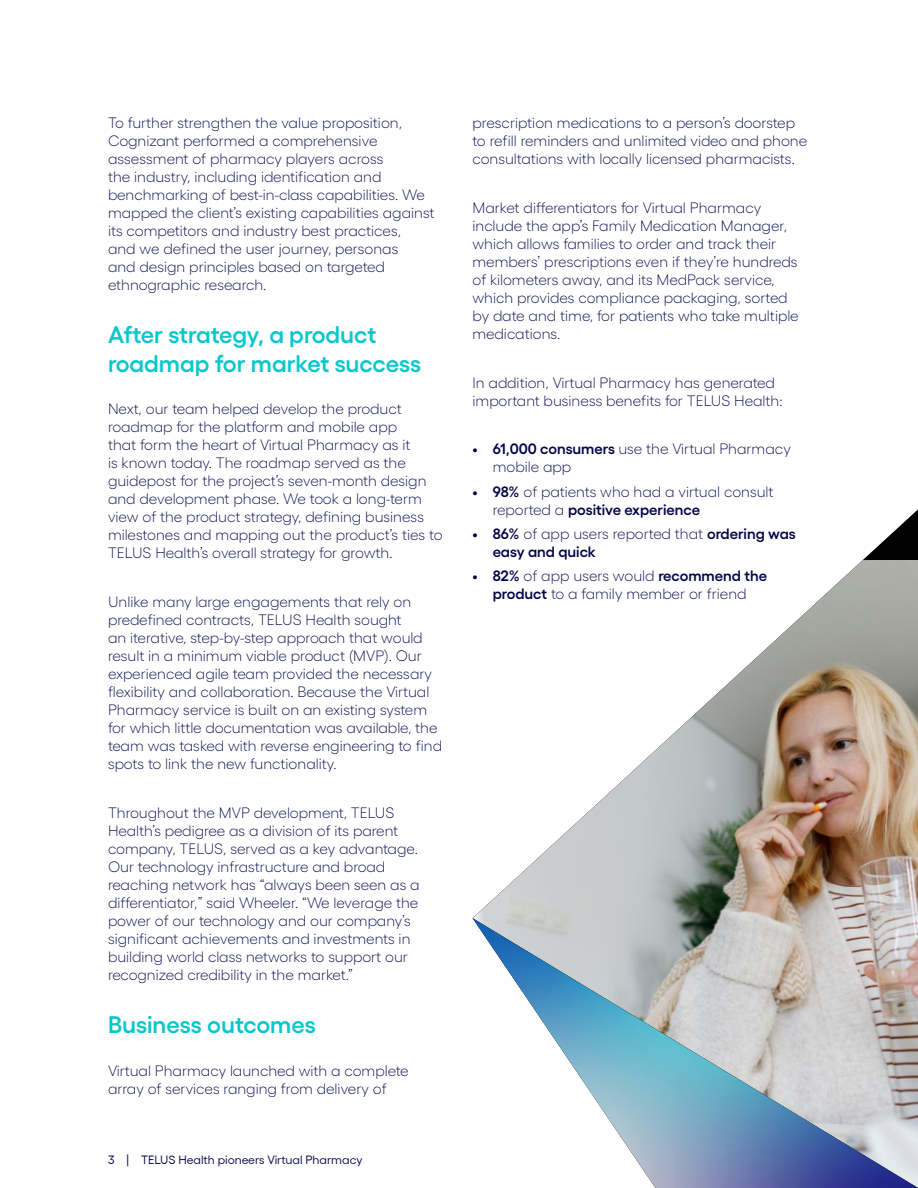
<style>
.page{position:relative;width:918px;height:1188px;background:#fff}
.page>*{position:absolute;margin:0;border:0;box-sizing:border-box;transform-origin:0 0}
.t1{font:600 24px/28.8px "Gellix";color:#06c7cc}
.t2{font:300 15px/18px "Gellix";color:#000048}
.t3{font:600 15px/18px "Gellix";color:#000048}
.t4{font:12px "Gellix";color:#000048}
.s1{font-weight:600}
.s2{font-weight:300}
</style>
<div class="page">
<svg style="left:863px;top:509px;width:55px;height:51px"></svg>
<img style="left:472px;top:560px;width:446px;height:358px">
<img style="left:472px;top:918px;width:446px;height:270px">
<p class="t2" style="left:108px;top:112px;width:328px">To further strengthen the value proposition, Cognizant performed a comprehensive assessment of pharmacy players across<br>the industry, including identification and benchmarking of best-in-class capabilities. We mapped the client’s existing capabilities against its competitors and industry best practices,<br>and we defined the user journey, personas<br>and design principles based on targeted ethnographic research.</p>
<h1 class="t1" style="left:108px;top:318px;width:315px">After strategy, a product roadmap for market success</h1>
<p class="t2" style="left:108px;top:399px;width:336px">Next, our team helped develop the product roadmap for the platform and mobile app<br>that form the heart of Virtual Pharmacy as it<br>is known today. The roadmap served as the guidepost for the project’s seven-month design and development phase. We took a long-term view of the product strategy, defining business milestones and mapping out the product’s ties to TELUS Health’s overall strategy for growth.</p>
<p class="t2" style="left:108px;top:592px;width:336px">Unlike many large engagements that rely on predefined contracts, TELUS Health sought<br>an iterative, step-by-step approach that would result in a minimum viable product (MVP). Our experienced agile team provided the necessary flexibility and collaboration. Because the Virtual Pharmacy service is built on an existing system for which little documentation was available, the team was tasked with reverse engineering to find spots to link the new functionality.</p>
<p class="t2" style="left:108px;top:802px;width:313px">Throughout the MVP development, TELUS Health’s pedigree as a division of its parent company, TELUS, served as a key advantage.<br>Our technology infrastructure and broad reaching network has “always been seen as a differentiator,” said Wheeler. “We leverage the power of our technology and our company’s significant achievements and investments in building world class networks to support our recognized credibility in the market.”</p>
<h1 class="t1" style="left:108px;top:1008px;width:210px">Business outcomes</h1>
<p class="t2" style="left:108px;top:1060px;width:302px">Virtual Pharmacy launched with a complete array of services ranging from delivery of</p>
<p class="t4" style="left:108px;top:1151px;width:256px">3 | TELUS Health pioneers Virtual Pharmacy</p>
<p class="t2" style="left:472px;top:112px;width:336px">prescription medications to a person’s doorstep to refill reminders and unlimited video and phone consultations with locally licensed pharmacists.</p>
<p class="t2" style="left:472px;top:197px;width:328px">Market differentiators for Virtual Pharmacy include the app’s Family Medication Manager, which allows families to order and track their members’ prescriptions even if they’re hundreds of kilometers away, and its MedPack service, which provides compliance packaging, sorted by date and time, for patients who take multiple medications.</p>
<p class="t2" style="left:472px;top:372px;width:312px">In addition, Virtual Pharmacy has generated important business benefits for TELUS Health:</p>
<p class="t2" style="left:493px;top:439px;width:300px;text-indent:-20px"><span class="s1">• 61,000 consumers</span> use the Virtual Pharmacy mobile app</p>
<p class="t2" style="left:493px;top:481px;width:282px;text-indent:-20px"><span class="s1">• 98%</span> of patients who had a virtual consult reported a <span class="s1">positive experience</span></p>
<p class="t3" style="left:493px;top:523px;width:305px;text-indent:-20px">• 86% <span class="s2">of app users reported that</span> ordering was easy and quick</p>
<p class="t2" style="left:472px;top:566px;width:296px;text-align:center"><span class="s1">• 82%</span> of app users would <span class="s1">recommend the product</span> to a family member or friend</p>
</div>
